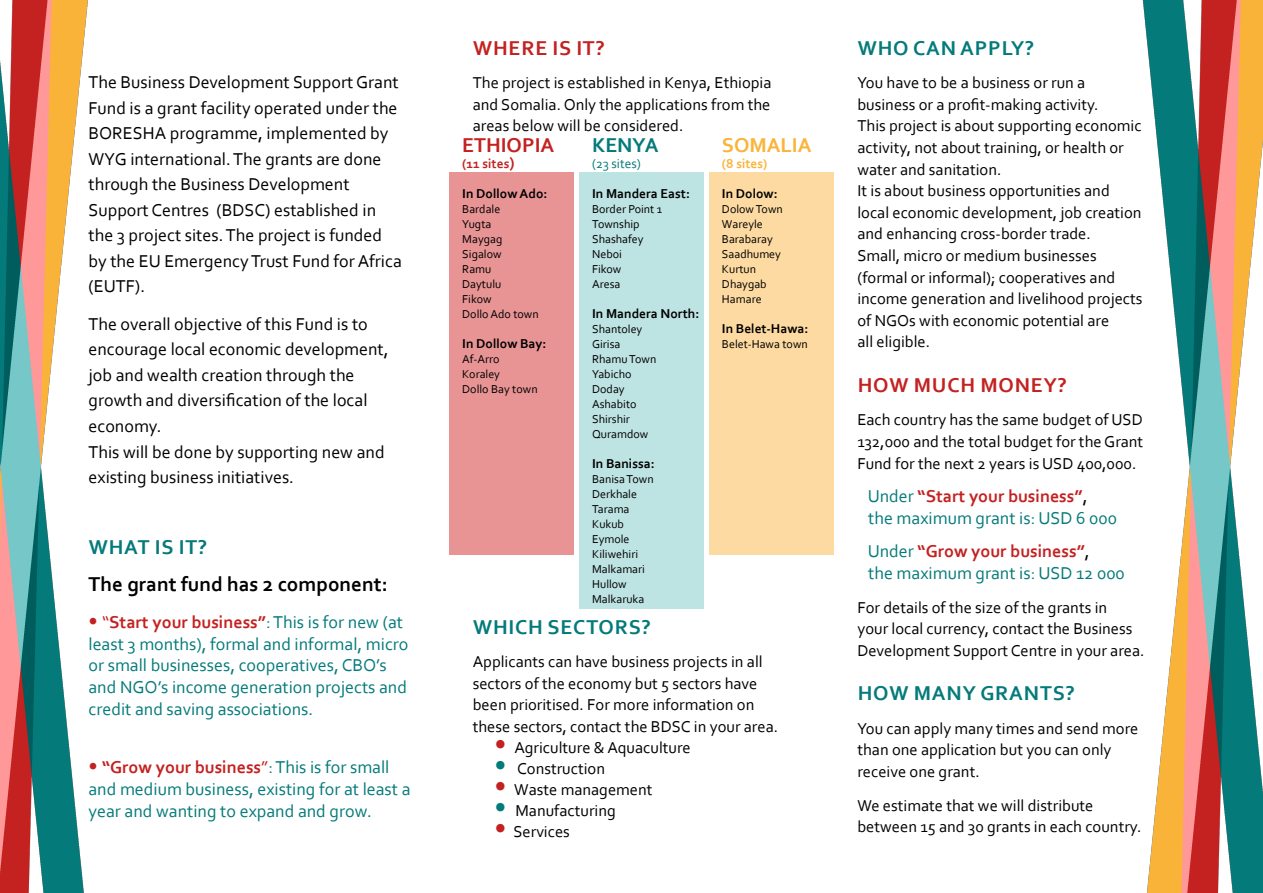
<style>
.page{position:relative;width:1263px;height:893px;background:#fff}
.page>*{position:absolute;margin:0;border:0;box-sizing:border-box;transform-origin:0 0}
.t1{font:700 21px "Corbel";letter-spacing:.04em;color:#057a7a}
.t2{font:700 21px "Corbel";color:#000}
.t3{font:700 21px "Corbel";letter-spacing:.04em;color:#c42121}
.t4{font:700 21px "Corbel";color:#c42121}
.t5{font:700 21px "Corbel";color:#fab439}
.t6{font:18px/25.5px "Corbel";color:#000}
.t7{font:18px/21.6px "Corbel";color:#057a7a}
.t8{font:16.5px/21.6px "Corbel";color:#000}
.t9{font:700 13.5px "Corbel";color:#000}
.t10{font:700 13.5px "Corbel";color:#c42121}
.t11{font:13.5px "Corbel";color:#057a7a}
.t12{font:700 13.5px "Corbel";color:#fab439}
.t13{font:12px/15px "Corbel";color:#000}
.s1{font-size:21px;color:#c42121}
.s2{color:#c42121}
.s3{font-weight:700;color:#c42121}
.s4{font-size:16.5px}
.s5{font-size:27px;color:#c42121}
.s6{font-size:27px;color:#057a7a}
.s7{color:#000}
</style>
<div class="page">
<div style="left:709px;top:172px;width:125px;height:383px;background:#fddaa1"></div>
<div style="left:579px;top:172px;width:124px;height:437px;background:#bee3e3"></div>
<div style="left:449px;top:172px;width:124px;height:383px;background:#e89494"></div>
<img style="left:0;top:0;width:88px;height:893px">
<img style="left:1142px;top:0;width:121px;height:893px">
<p class="t6" style="left:88px;top:69px;width:315px">The Business Development Support Grant Fund is a grant facility operated under the BORESHA programme, implemented by WYG international. The grants are done through the Business Development Support Centres (BDSC) established in the 3 project sites. The project is funded by the EU Emergency Trust Fund for Africa (EUTF).</p>
<p class="t6" style="left:88px;top:311px;width:302px">The overall objective of this Fund is to encourage local economic development, job and wealth creation through the growth and diversification of the local economy.<br>This will be done by supporting new and existing business initiatives.</p>
<p class="t1" style="left:89px;top:534px;width:120px">WHAT IS IT?</p>
<p class="t2" style="left:89px;top:571px;width:301px">The grant fund has 2 component:</p>
<p class="t7" style="left:88px;top:611px;width:321px"><span class="s1">•</span> <span class="s2">“</span><span class="s3">Start your business”</span>: This is for new (at least 3 months), formal and informal, micro or small businesses, cooperatives, CBO’s and NGO’s income generation projects and credit and saving associations.</p>
<p class="t7" style="left:88px;top:756px;width:324px"><span class="s1">•</span> <span class="s3">“Grow your business</span><span class="s2">”</span>: This is for small and medium business, existing for at least a year and wanting to expand and grow.</p>
<p class="t3" style="left:473px;top:35px;width:133px">WHERE IS IT?</p>
<p class="t8" style="left:473px;top:72px;width:300px;text-align:justify">The project is established in Kenya, Ethiopia and Somalia. Only the applications from the areas below will be considered.</p>
<p class="t4" style="left:462px;top:132px;width:93px">ETHIOPIA</p>
<p class="t10" style="left:462px;top:156px;width:54px">(11 sites<span class="s4">)</span></p>
<p class="t9" style="left:462px;top:186px;width:87px">In Dollow Ado:</p>
<p class="t13" style="left:462px;top:202px;width:78px">Bardale<br>Yugta<br>Maygag<br>Sigalow<br>Ramu<br>Daytulu<br>Fikow<br>Dollo Ado town</p>
<p class="t9" style="left:462px;top:336px;width:86px">In Dollow Bay:</p>
<p class="t13" style="left:462px;top:352px;width:77px">Af-Arro<br>Koraley<br>Dollo Bay town</p>
<p class="t1" style="left:592px;top:132px;width:68px">KENYA</p>
<p class="t11" style="left:592px;top:156px;width:50px">(23 sites)</p>
<p class="t9" style="left:592px;top:186px;width:99px">In Mandera East:</p>
<p class="t13" style="left:592px;top:202px;width:72px">Border Point 1<br>Township<br>Shashafey<br>Neboi<br>Fikow<br>Aresa</p>
<p class="t9" style="left:592px;top:306px;width:109px">In Mandera North:</p>
<p class="t13" style="left:592px;top:322px;width:66px">Shantoley<br>Girisa<br>Rhamu Town<br>Yabicho<br>Doday<br>Ashabito<br>Shirshir<br>Quramdow</p>
<p class="t9" style="left:592px;top:456px;width:64px">In Banissa:</p>
<p class="t13" style="left:592px;top:472px;width:63px">Banisa Town<br>Derkhale<br>Tarama<br>Kukub<br>Eymole<br>Kiliwehiri<br>Malkamari<br>Hullow<br>Malkaruka</p>
<p class="t5" style="left:722px;top:132px;width:91px">SOMALIA</p>
<p class="t12" style="left:722px;top:156px;width:47px">(8 sites)</p>
<p class="t9" style="left:722px;top:186px;width:57px">In Dolow:</p>
<p class="t13" style="left:722px;top:202px;width:62px">Dolow Town<br>Wareyle<br>Barabaray<br>Saadhumey<br>Kurtun<br>Dhaygab<br>Hamare</p>
<p class="t9" style="left:722px;top:321px;width:88px">In Belet-Hawa:</p>
<p class="t13" style="left:722px;top:337px;width:87px">Belet-Hawa town</p>
<p class="t1" style="left:473px;top:614px;width:179px">WHICH SECTORS?</p>
<p class="t8" style="left:473px;top:651px;width:307px">Applicants can have business projects in all sectors of the economy but 5 sectors have been prioritised. For more information on these sectors, contact the BDSC in your area.</p>
<p class="t8" style="left:494px;top:736px;width:198px"><span class="s5">•</span> Agriculture &amp; Aquaculture</p>
<p class="t8" style="left:494px;top:757px;width:112px"><span class="s6">•</span> Construction</p>
<p class="t8" style="left:494px;top:778px;width:160px"><span class="s5">•</span> Waste management</p>
<p class="t8" style="left:494px;top:799px;width:123px"><span class="s6">•</span> Manufacturing</p>
<p class="t8" style="left:494px;top:820px;width:77px"><span class="s5">•</span> Services</p>
<p class="t1" style="left:858px;top:35px;width:178px">WHO CAN APPLY?</p>
<p class="t8" style="left:857px;top:72px;width:287px">You have to be a business or run a business or a profit-making activity.<br>This project is about supporting economic activity, not about training, or health or water and sanitation.<br>It is about business opportunities and local economic development, job creation and enhancing cross-border trade.<br>Small, micro or medium businesses (formal or informal); cooperatives and income generation and livelihood projects of NGOs with economic potential are<br>all eligible.</p>
<p class="t3" style="left:858px;top:372px;width:210px">HOW MUCH MONEY?</p>
<p class="t8" style="left:857px;top:409px;width:287px;text-align:justify">Each country has the same budget of USD 132,000 and the total budget for the Grant Fund for the next 2 years is USD 400,000.</p>
<p class="t7" style="left:868px;top:485px;width:251px">Under <span class="s3">“Start your business”</span><span class="s7">,<br></span>the maximum grant is: USD 6 000</p>
<p class="t7" style="left:868px;top:540px;width:259px">Under <span class="s3">“Grow your business”</span><span class="s7">,<br></span>the maximum grant is: USD 12 000</p>
<p class="t8" style="left:857px;top:596px;width:289px">For details of the size of the grants in<br>your local currency, contact the Business<br>Development Support Centre in your area.</p>
<p class="t1" style="left:858px;top:680px;width:218px">HOW MANY GRANTS?</p>
<p class="t8" style="left:857px;top:717px;width:283px">You can apply many times and send more than one application but you can only receive one grant.</p>
<p class="t8" style="left:857px;top:794px;width:285px">We estimate that we will distribute between 15 and 30 grants in each country.</p>
</div>
